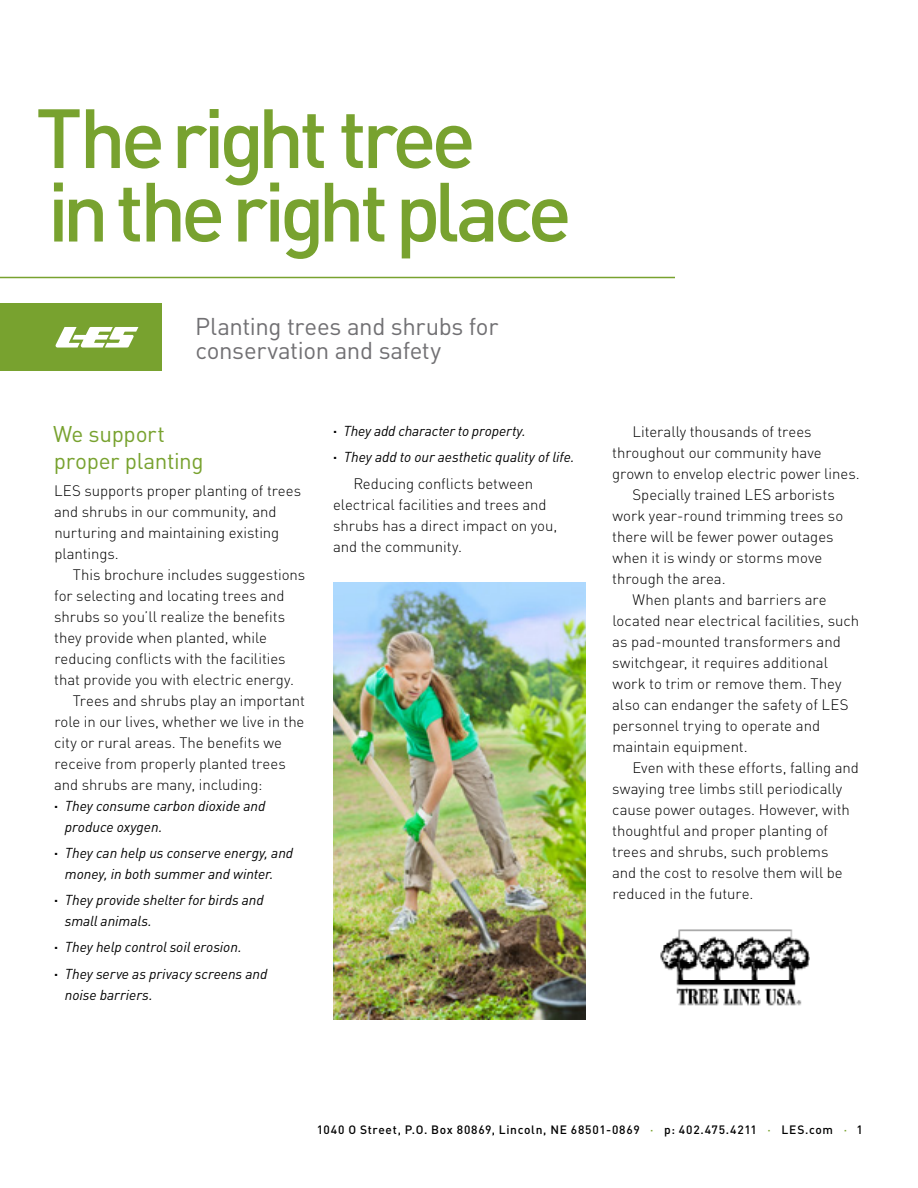
<style>
.page{position:relative;width:918px;height:1188px;background:#fff}
.page>*{position:absolute;margin:0;border:0;box-sizing:border-box;transform-origin:0 0}
.t1{font:500 82.5px/73.5px "DINOT";letter-spacing:-.065em;color:#78a22f}
.t2{font:24px/24px "DINOT";letter-spacing:-.015em;color:#717073}
.t3{font:22.5px/27px "DINOT";letter-spacing:-.015em;color:#78a22f}
.t4{font:300 15px/21px "DINOT";letter-spacing:-.005em;color:#000}
.t5{font:italic 14.25px/26.2px "DINOT";letter-spacing:-.005em;color:#000}
.t6{font:500 12px "DINOT";letter-spacing:.06em;color:#000}
.s1{font-weight:700;font-style:normal}
.s2{color:#78a22f}
</style>
<div class="page">
<hr style="left:0;top:277px;width:675px;height:1px;background:#78a22f">
<div style="left:0;top:304px;width:162px;height:67px;background:#78a22f"></div>
<svg style="left:55px;top:327px;width:83px;height:21px"></svg>
<img style="left:334px;top:583px;width:251px;height:437px">
<img style="left:660px;top:929px;width:150px;height:77px">
<h1 class="t1" style="left:36px;top:100px;width:538px">The right tree<br>in the right place</h1>
<h2 class="t2" style="left:195px;top:314px;width:305px">Planting trees and shrubs for conservation and safety</h2>
<h3 class="t3" style="left:53px;top:420px;width:152px">We support proper planting</h3>
<p class="t4" style="left:54px;top:480px;width:249px">LES supports proper planting of trees and shrubs in our community, and nurturing and maintaining existing plantings.</p>
<p class="t4" style="left:54px;top:564px;width:253px;text-indent:19px">This brochure includes suggestions for selecting and locating trees and shrubs so you’ll realize the benefits they provide when planted, while reducing conflicts with the facilities that provide you with electric energy.</p>
<p class="t4" style="left:54px;top:690px;width:252px;text-indent:19px">Trees and shrubs play an important role in our lives, whether we live in the city or rural areas. The benefits we receive from properly planted trees and shrubs are many, including:</p>
<p class="t5" style="left:54px;top:792px;width:213px"><span class="s1">·</span> They consume carbon dioxide and</p>
<p class="t5" style="left:54px;top:813px;width:241px;text-indent:11px">produce oxygen.<br><span class="s1">·</span> They can help us conserve energy, and</p>
<p class="t5" style="left:65px;top:860px;width:210px">money, in both summer and winter.</p>
<p class="t5" style="left:54px;top:887px;width:211px"><span class="s1">·</span> They provide shelter for birds and</p>
<p class="t5" style="left:54px;top:908px;width:189px;text-indent:11px">small animals.<br><span class="s1">·</span> They help control soil erosion.</p>
<p class="t5" style="left:65px;top:963px;width:204px;line-height:21px;text-indent:-11px"><span class="s1">·</span> They serve as privacy screens and noise barriers.</p>
<p class="t5" style="left:333px;top:418px;width:194px"><span class="s1">·</span> They add character to property.</p>
<p class="t5" style="left:333px;top:444px;width:243px"><span class="s1">·</span> They add to our aesthetic quality of life.</p>
<p class="t4" style="left:333px;top:473px;width:226px;text-indent:20px">Reducing conflicts between electrical facilities and trees and shrubs has a direct impact on you, and the community.</p>
<p class="t4" style="left:612px;top:421px;width:249px;text-indent:20px">Literally thousands of trees throughout our community have grown to envelop electric power lines.</p>
<p class="t4" style="left:612px;top:484px;width:232px;text-indent:20px">Specially trained LES arborists work year-round trimming trees so there will be fewer power outages when it is windy or storms move through the area.</p>
<p class="t4" style="left:612px;top:589px;width:249px;text-indent:20px">When plants and barriers are located near electrical facilities, such as pad-mounted transformers and switchgear, it requires additional work to trim or remove them. They also can endanger the safety of LES personnel trying to operate and maintain equipment.</p>
<p class="t4" style="left:612px;top:757px;width:248px;text-indent:20px">Even with these efforts, falling and swaying tree limbs still periodically cause power outages. However, with thoughtful and proper planting of trees and shrubs, such problems<br>and the cost to resolve them will be reduced in the future.</p>
<p class="t6" style="left:317px;top:1122px;width:547px">1040 O Street, P.O. Box 80869, Lincoln, NE 68501-0869 <span class="s2">·</span> p: 402.475.4211 <span class="s2">·</span> LES.com <span class="s2">·</span> 1</p>
</div>
